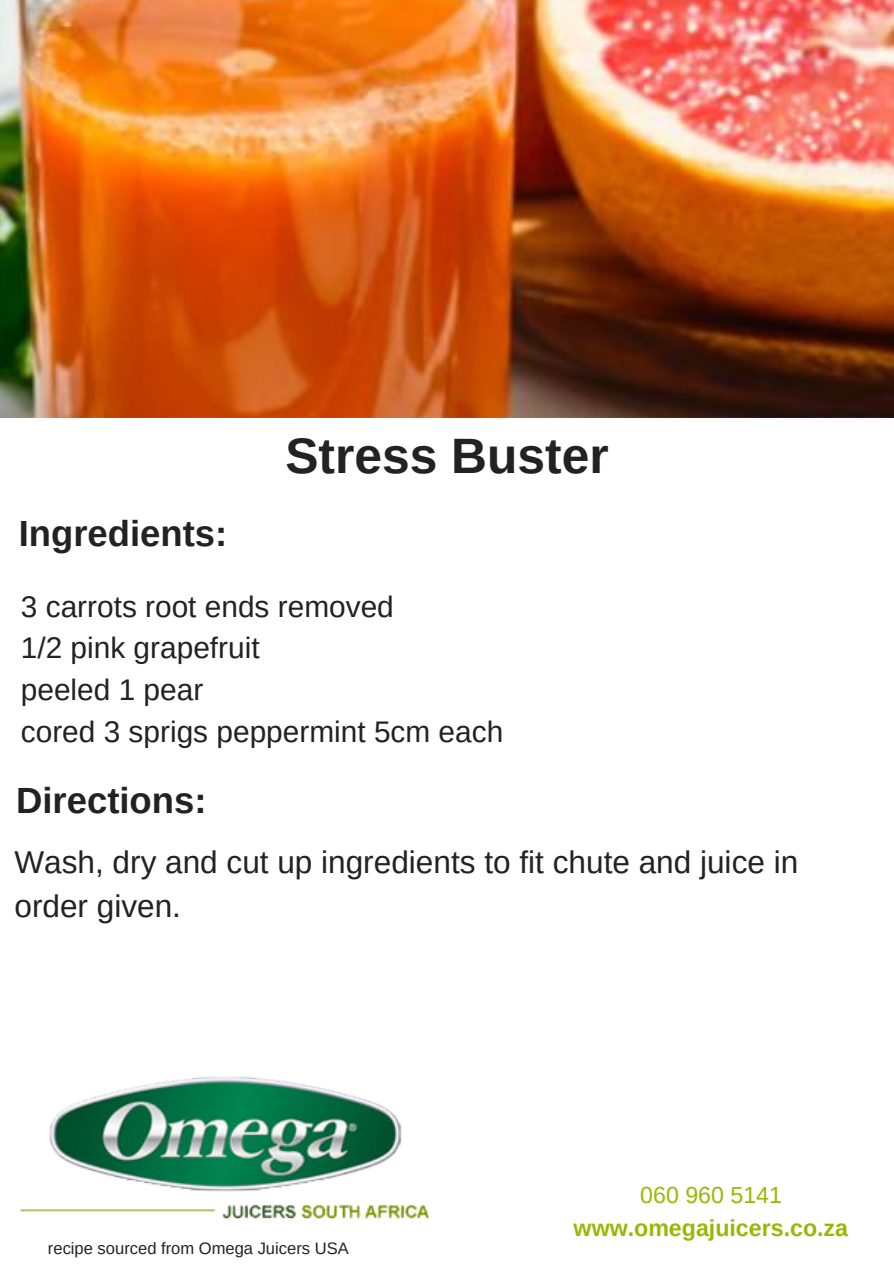
<style>
.page{position:relative;width:894px;height:1264px;background:#fff}
.page>*{position:absolute;margin:0;border:0;box-sizing:border-box;transform-origin:0 0}
.t1{font:700 49.65px "Arimo";color:#222}
.t2{font:700 36.45px "Arimo";color:#222}
.t3{font:31.5px/44px "Arimo";color:#222}
.t4{font:29.85px/41.7px "Arimo";color:#222}
.t5{font:700 23.25px "Arimo";color:#96ba00}
.t6{font:23.25px "Arimo";color:#96ba00}
.t7{font:16.5px "Arimo";color:#222}
</style>
<div class="page">
<img style="left:20px;top:1076px;width:409px;height:143px">
<img style="left:0;top:0;width:893px;height:418px">
<p class="t2" style="left:19px;top:512px;width:210px">Ingredients:</p>
<h1 class="t1" style="left:285px;top:428px;width:324px">Stress Buster</h1>
<p class="t4" style="left:21px;top:585px;width:484px">3 carrots root ends removed<br>1/2 pink grapefruit<br>peeled 1 pear<br>cored 3 sprigs peppermint 5cm each</p>
<p class="t2" style="left:16px;top:779px;width:192px">Directions:</p>
<p class="t3" style="left:14px;top:840px;width:785px">Wash, dry and cut up ingredients to fit chute and juice in order given.</p>
<p class="t7" style="left:48px;top:1239px;width:302px">recipe sourced from Omega Juicers USA</p>
<p class="t6" style="left:640px;top:1182px;width:143px">060 960 5141</p>
<p class="t5" style="left:573px;top:1214px;width:276px">www.omegajuicers.co.za</p>
</div>
